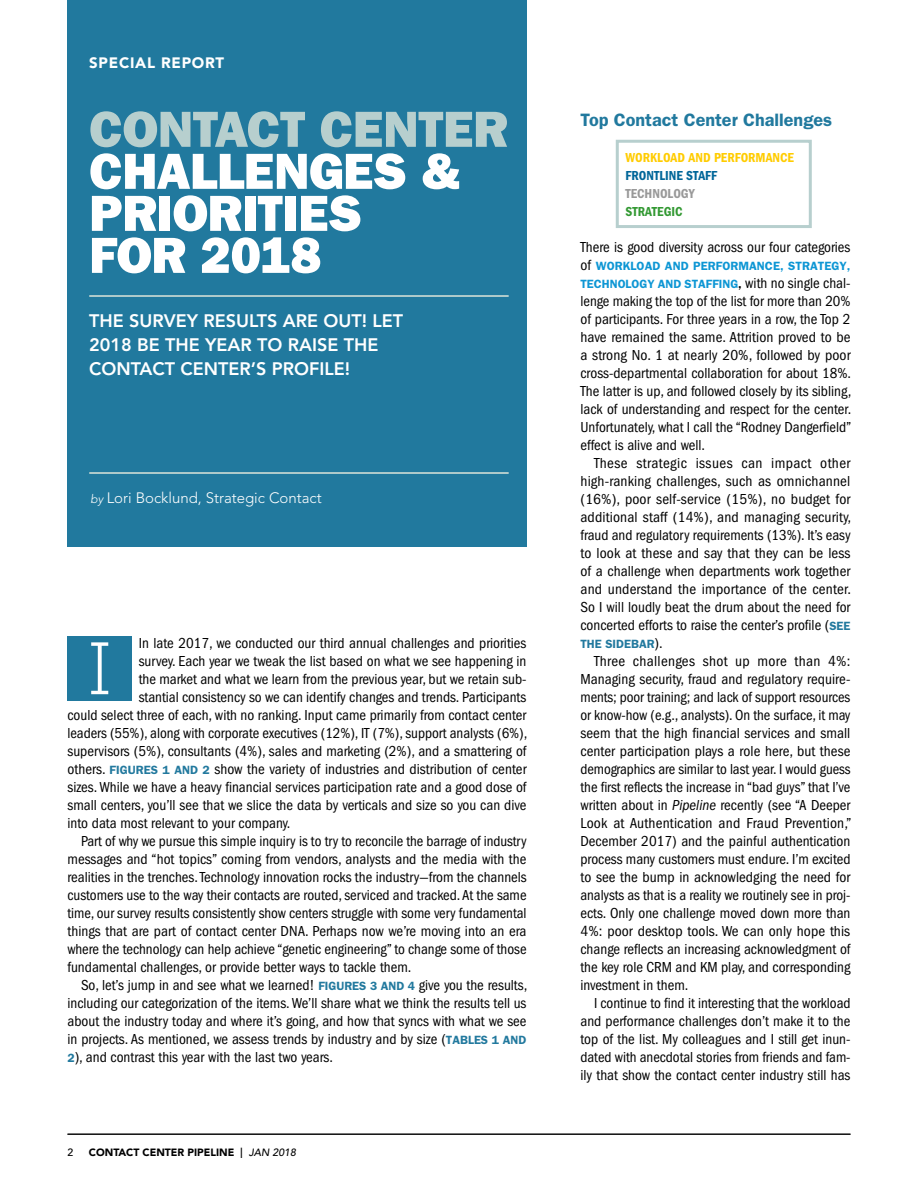
<style>
.page{position:relative;width:918px;height:1188px;background:#fff}
.page>*{position:absolute;margin:0;border:0;box-sizing:border-box;transform-origin:0 0}
.t1{font:800 51px/42px "Franklin Gothic";letter-spacing:-.01em;color:#fff}
.t2{font:800 51px "Franklin Gothic";letter-spacing:-.01em;color:#b7cfce}
.t3{font:800 18px/24px "Avenir";color:#fff}
.t4{font:600 18px "Franklin Gothic";color:#21799e}
.t5{font:condensed 15px/18px "Franklin Gothic";color:#000;text-align:justify}
.t6{font:300 15px "Avenir";color:#fff}
.t7{font:900 15px "Avenir";letter-spacing:.05em;color:#fff}
.t8{font:600 condensed 13.5px "Franklin Gothic";color:#fc0}
.t9{font:600 condensed 13.5px "Franklin Gothic";color:#069}
.t10{font:600 condensed 13.5px "Franklin Gothic";color:#999}
.t11{font:600 condensed 13.5px "Franklin Gothic";color:#393}
.t12{font:600 12px/18px "Franklin Gothic";letter-spacing:.005em;color:#0d96d4}
.t13{font:600 12px "Franklin Gothic";color:#22799e}
.t14{font:900 10.5px "Avenir";color:#000}
.t15{font:500 10.5px "Avenir";color:#000}
.s1{font-style:italic;font-size:12px}
.s2{font-weight:600;font-stretch:normal;font-size:12px;color:#22799e}
.s3{font-weight:500;font-style:italic}
.s4{font-weight:400;font-stretch:condensed;font-size:15px;color:#000}
.s5{color:#000}
.s6{font-style:italic}
</style>
<div class="page">
<hr style="left:68px;top:1134px;width:782px;height:1px;background:#000">
<div style="left:68px;top:0;width:459px;height:546px;background:#21799e"></div>
<hr style="left:89px;top:472px;width:420px;height:2px;background:#b7cfce">
<hr style="left:89px;top:295px;width:420px;height:2px;background:#b7cfce">
<div style="left:68px;top:636px;width:64px;height:65px;background:#21799e"></div>
<svg style="left:91px;top:642px;width:17px;height:52px"></svg>
<div style="left:616px;top:140px;width:196px;height:88px;border:3px solid #b7cfce"></div>
<p class="t7" style="left:89px;top:52px;width:136px">SPECIAL REPORT</p>
<p class="t7" style="left:89px;top:54px;width:136px">SPECIAL REPORT</p>
<h1 class="t2" style="left:89px;top:99px;width:420px">CONTACT CENTER</h1>
<h1 class="t1" style="left:89px;top:150px;width:373px">CHALLENGES &amp;<br>PRIORITIES<br>FOR 2018</h1>
<p class="t3" style="left:89px;top:309px;width:315px">THE SURVEY RESULTS ARE OUT! LET<br>2018 BE THE YEAR TO RAISE THE<br>CONTACT CENTER’S PROFILE!</p>
<p class="t6" style="left:91px;top:489px;width:233px"><span class="s1">by</span> Lori Bocklund, Strategic Contact</p>
<p class="t5" style="left:139px;top:634px;width:389px">In late 2017, we conducted our third annual challenges and priorities</p>
<p class="t5" style="left:139px;top:652px;width:389px">survey. Each year we tweak the list based on what we see happening in</p>
<p class="t5" style="left:139px;top:670px;width:389px">the market and what we learn from the previous year, but we retain sub-</p>
<p class="t5" style="left:139px;top:688px;width:389px">stantial consistency so we can identify changes and trends. Participants</p>
<p class="t5" style="left:68px;top:706px;width:460px">could select three of each, with no ranking. Input came primarily from contact center</p>
<p class="t5" style="left:68px;top:724px;width:461px">leaders (55%), along with corporate executives (12%), IT (7%), support analysts (6%),</p>
<p class="t5" style="left:68px;top:742px;width:461px">supervisors (5%), consultants (4%), sales and marketing (2%), and a smattering of</p>
<p class="t5" style="left:68px;top:760px;width:461px">others. <span class="s2">FIGURES 1 AND 2</span> show the variety of industries and distribution of center</p>
<p class="t5" style="left:68px;top:778px;width:461px">sizes. While we have a heavy financial services participation rate and a good dose of</p>
<p class="t5" style="left:68px;top:796px;width:460px">small centers, you’ll see that we slice the data by verticals and size so you can dive</p>
<p class="t5" style="left:68px;top:814px;width:224px">into data most relevant to your company.</p>
<p class="t5" style="left:81px;top:832px;width:447px">Part of why we pursue this simple inquiry is to try to reconcile the barrage of industry</p>
<p class="t5" style="left:68px;top:850px;width:460px">messages and “hot topics” coming from vendors, analysts and the media with the</p>
<p class="t5" style="left:68px;top:868px;width:461px">realities in the trenches. Technology innovation rocks the industry—from the channels</p>
<p class="t5" style="left:68px;top:886px;width:461px">customers use to the way their contacts are routed, serviced and tracked. At the same</p>
<p class="t5" style="left:68px;top:904px;width:460px">time, our survey results consistently show centers struggle with some very fundamental</p>
<p class="t5" style="left:68px;top:922px;width:461px">things that are part of contact center DNA. Perhaps now we’re moving into an era</p>
<p class="t5" style="left:68px;top:940px;width:461px">where the technology can help achieve “genetic engineering” to change some of those</p>
<p class="t5" style="left:68px;top:958px;width:345px">fundamental challenges, or provide better ways to tackle them.</p>
<p class="t5" style="left:81px;top:976px;width:448px">So, let’s jump in and see what we learned! <span class="s2">FIGURES 3 AND 4</span> give you the results,</p>
<p class="t5" style="left:68px;top:994px;width:461px">including our categorization of the items. We’ll share what we think the results tell us</p>
<p class="t5" style="left:68px;top:1012px;width:461px">about the industry today and where it’s going, and how that syncs with what we see</p>
<p class="t5" style="left:68px;top:1030px;width:460px">in projects. As mentioned, we assess trends by industry and by size (<span class="s2">TABLES 1 AND</span></p>
<p class="t5" style="left:68px;top:1048px;width:267px"><span class="s2">2</span>), and contrast this year with the last two years.</p>
<p class="t15" style="left:68px;top:1146px;width:7px">2</p>
<p class="t14" style="left:89px;top:1146px;width:209px">CONTACT CENTER PIPELINE ❘ <span class="s3">JAN 2018</span></p>
<p class="t4" style="left:580px;top:109px;width:253px">Top Contact Center Challenges</p>
<p class="t8" style="left:626px;top:150px;width:170px">WORKLOAD AND PERFORMANCE</p>
<p class="t9" style="left:626px;top:168px;width:93px">FRONTLINE STAFF</p>
<p class="t10" style="left:626px;top:186px;width:71px">TECHNOLOGY</p>
<p class="t11" style="left:626px;top:204px;width:59px">STRATEGIC</p>
<p class="t5" style="left:580px;top:238px;width:272px">There is good diversity across our four categories</p>
<p class="t12" style="left:580px;top:257px;width:271px"><span class="s4">of</span> WORKLOAD AND PERFORMANCE, STRATEGY,<br>TECHNOLOGY AND STAFFING<span class="s5">,</span> <span class="s4">with no single chal-</span></p>
<p class="t5" style="left:580px;top:292px;width:272px">lenge making the top of the list for more than 20% of participants. For three years in a row, the Top 2 have remained the same. Attrition proved to be a strong No. 1 at nearly 20%, followed by poor cross-departmental collaboration for about 18%.<br>The latter is up, and followed closely by its sibling, lack of understanding and respect for the center.<br>Unfortunately, what I call the “Rodney Dangerfield” effect is alive and well.</p>
<p class="t5" style="left:580px;top:454px;width:272px;text-indent:14px">These strategic issues can impact other high-ranking challenges, such as omnichannel (16%), poor self-service (15%), no budget for additional staff (14%), and managing security, fraud and regulatory requirements (13%). It’s easy to look at these and say that they can be less of a challenge when departments work together and understand the importance of the center.<br>So I will loudly beat the drum about the need for concerted efforts to raise the center’s profile (<span class="s2">SEE</span></p>
<p class="t13" style="left:581px;top:637px;width:84px">THE SIDEBAR<span class="s4">).</span></p>
<p class="t5" style="left:580px;top:652px;width:272px;text-indent:14px">Three challenges shot up more than 4%:<br>Managing security, fraud and regulatory require&shy;ments; poor training; and lack of support resources or know-how (e.g., analysts). On the surface, it may seem that the high financial services and small center participation plays a role here, but these demographics are similar to last year. I would guess the first reflects the increase in “bad guys” that I’ve written about in <span class="s6">Pipeline</span> recently (see “A Deeper Look at Authentication and Fraud Prevention,” December 2017) and the painful authentication process many customers must endure. I’m excited to see the bump in acknowledging the need for analysts as that is a reality we routinely see in proj&shy;ects. Only one challenge moved down more than 4%: poor desktop tools. We can only hope this change reflects an increasing acknowledgment of the key role CRM and KM play, and corresponding investment in them.</p>
<p class="t5" style="left:580px;top:994px;width:272px;text-indent:14px">I continue to find it interesting that the workload and performance challenges don’t make it to the top of the list. My colleagues and I still get inun&shy;dated with anecdotal stories from friends and fam&shy;ily that show the contact center industry still has</p>
</div>
